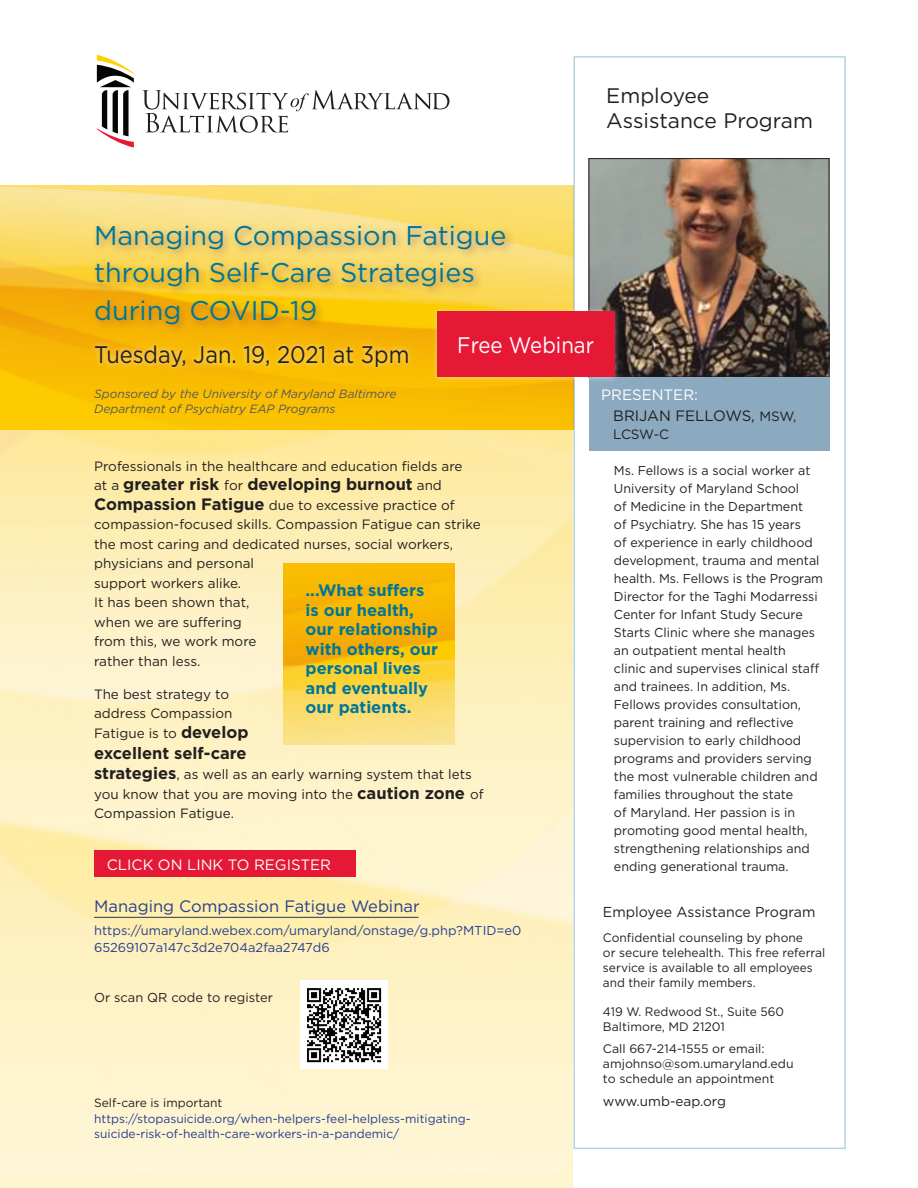
<style>
.page{position:relative;width:918px;height:1188px;background:#fff}
.page>*{position:absolute;margin:0;border:0;box-sizing:border-box;transform-origin:0 0}
.t1{font:27px/37.5px "Gotham";color:#007598}
.t2{font:24px "Gotham";color:#231f20;scale:.91 1}
.t3{font:22.5px "Gotham";color:#fff;scale:.91 1}
.t4{font:21px/25.2px "Gotham";color:#231f20}
.t5{font:700 16.5px/19.5px "Gotham";color:#007598}
.t6{font:700 16.5px "Gotham";color:#231f20}
.t7{font:16.5px "Gotham";color:#253f8e}
.t8{font:15px "Gotham";color:#fff}
.t9{font:15px "Gotham";color:#231f20}
.t10{font:14.4px "Gotham";color:#231f20}
.t11{font:13.5px/19.5px "Gotham";color:#231f20}
.t12{font:12.9px/18px "Gotham";color:#231f20}
.t13{font:12.9px/16.5px "Gotham";color:#253f8e}
.t14{font:12.3px/15px "Gotham";color:#231f20}
.t15{font:12px/15px "Gotham";color:#253f8e}
.t16{font:italic 12px/15px "Gotham";color:#57585a}
.t17{font:12px "Gotham";color:#231f20}
.s1{font-weight:400;font-size:13.5px}
.s2{font-weight:700;font-size:16.5px}
.s3{font-size:15px}
</style>
<div class="page">
<img style="left:0;top:430px;width:573px;height:758px">
<img style="left:0;top:185px;width:573px;height:245px">
<svg style="left:97px;top:55px;width:37px;height:93px"></svg>
<svg style="left:142px;top:90px;width:308px;height:43px"></svg>
<div style="left:91px;top:220px;width:425px;height:115px;background:#773845;opacity:.3"></div>
<div style="left:90px;top:339px;width:324px;height:34px;background:#fff;opacity:.4"></div>
<img style="left:591px;top:160px;width:236px;height:215px">
<div style="left:589px;top:158px;width:240px;height:219px;border:1px solid #231f20"></div>
<div style="left:589px;top:377px;width:240px;height:73px;background:#8ba9bf"></div>
<div style="left:431px;top:305px;width:189px;height:78px;background:#fff;opacity:.4"></div>
<div style="left:437px;top:311px;width:177px;height:66px;background:#e51836"></div>
<div style="left:94px;top:850px;width:261px;height:28px;background:#e51836"></div>
<img style="left:300px;top:981px;width:88px;height:87px">
<img style="left:284px;top:563px;width:171px;height:181px">
<hr style="left:94px;top:917px;width:325px;height:1px;background:#253f8e">
<h3 class="t4" style="left:606px;top:82px;width:208px">Employee<br>Assistance Program</h3>
<h1 class="t1" style="left:94px;top:216px;width:414px">Managing Compassion Fatigue through Self-Care Strategies during COVID-19</h1>
<h2 class="t2" style="left:94px;top:339px;width:348px">Tuesday, Jan. 19, 2021 at 3pm</h2>
<h3 class="t3" style="left:457px;top:331px;width:152px">Free Webinar</h3>
<p class="t16" style="left:94px;top:386px;width:304px">Sponsored by the University of Maryland Baltimore<br>Department of Psychiatry EAP Programs</p>
<p class="t11" style="left:94px;top:456px;width:370px">Professionals in the healthcare and education fields are</p>
<p class="t6" style="left:94px;top:474px;width:349px"><span class="s1">at a</span> greater risk <span class="s1">for</span> developing burnout <span class="s1">and</span></p>
<p class="t11" style="left:94px;top:495px;width:388px"><span class="s2">Compassion Fatigue</span> due to excessive practice of compassion-focused skills. Compassion Fatigue can strike the most caring and dedicated nurses, social workers, physicians and personal<br>support workers alike.<br>It has been shown that,<br>when we are suffering<br>from this, we work more<br>rather than less.</p>
<p class="t11" style="left:94px;top:684px;width:156px">The best strategy to address Compassion<br>Fatigue is to <span class="s2">develop</span></p>
<p class="t6" style="left:94px;top:742px;width:154px">excellent self-care</p>
<p class="t11" style="left:94px;top:764px;width:391px"><span class="s2">strategies</span>, as well as an early warning system that lets you know that you are moving into the <span class="s2">caution zone</span> of<br>Compassion Fatigue.</p>
<p class="t5" style="left:306px;top:581px;width:134px">...What suffers is our health, our relationship with others, our personal lives and eventually our patients.</p>
<p class="t8" style="left:107px;top:855px;width:190px">Click on link to register</p>
<p class="t8" style="left:601px;top:385px;width:21px">Prese</p>
<p class="t8" style="left:652px;top:385px;width:23px">nter</p>
<p class="t8" style="left:694px;top:385px;width:5px">:</p>
<p class="t9" style="left:613px;top:406px;width:21px">Brija</p>
<p class="t9" style="left:659px;top:406px;width:68px">n Fellows</p>
<p class="t11" style="left:751px;top:406px;width:47px"><span class="s3">,</span> MSW,</p>
<p class="t11" style="left:613px;top:424px;width:58px">LCSW-C</p>
<p class="t12" style="left:614px;top:461px;width:211px">Ms. Fellows is a social worker at<br>University of Maryland School<br>of Medicine in the Department<br>of Psychiatry. She has 15 years<br>of experience in early childhood development, trauma and mental health. Ms. Fellows is the Program<br>Director for the Taghi Modarressi<br>Center for Infant Study Secure<br>Starts Clinic where she manages an outpatient mental health<br>clinic and supervises clinical staff and trainees. In addition, Ms.<br>Fellows provides consultation, parent training and reflective supervision to early childhood programs and providers serving the most vulnerable children and families throughout the state<br>of Maryland. Her passion is in promoting good mental health, strengthening relationships and ending generational trauma.</p>
<p class="t7" style="left:94px;top:895px;width:327px">Managing Compassion Fatigue Webinar</p>
<p class="t13" style="left:94px;top:922px;width:429px">https://umaryland.webex.com/umaryland/onstage/g.php?MTID=e0<br>65269107a147c3d2e704a2faa2747d6</p>
<p class="t12" style="left:94px;top:988px;width:180px">Or scan QR code to register</p>
<p class="t17" style="left:94px;top:1095px;width:130px">Self-care is important</p>
<p class="t15" style="left:94px;top:1111px;width:378px">https://stopasuicide.org/when-helpers-feel-helpless-mitigating&shy;suicide-risk-of-health-care-workers-in-a-pandemic/</p>
<p class="t10" style="left:603px;top:902px;width:214px">Employee Assistance Program</p>
<p class="t14" style="left:603px;top:930px;width:224px">Confidential counseling by phone<br>or secure telehealth. This free referral service is available to all employees and their family members.</p>
<p class="t14" style="left:603px;top:1004px;width:183px">419 W. Redwood St., Suite 560<br>Baltimore, MD 21201</p>
<p class="t14" style="left:603px;top:1040px;width:192px">Call 667-214-1555 or email: amjohnso@som.umaryland.edu to schedule an appointment</p>
<p class="t11" style="left:603px;top:1091px;width:125px">www.umb-eap.org</p>
</div>
